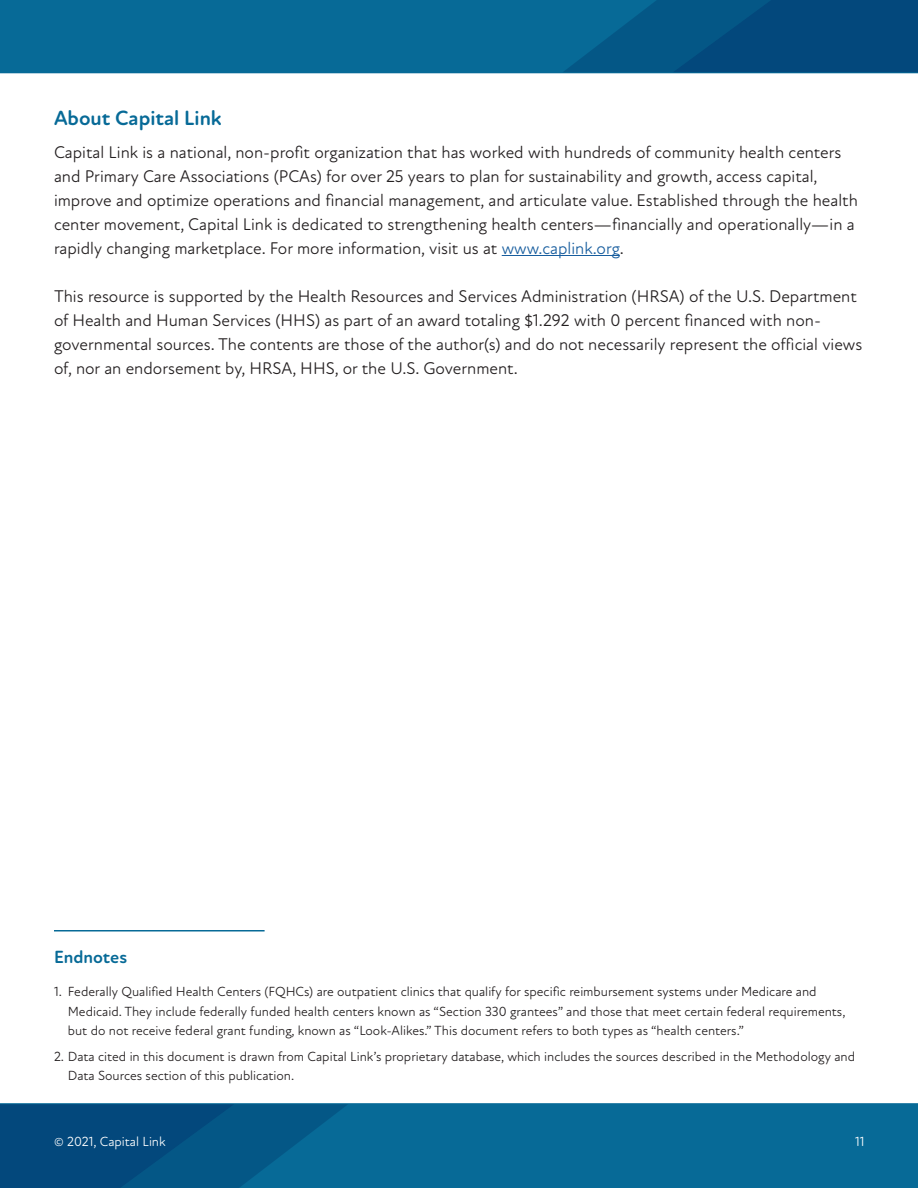
<style>
.page{position:relative;width:918px;height:1188px;background:#fff}
.page>*{position:absolute;margin:0;border:0;box-sizing:border-box;transform-origin:0 0}
.t1{font:700 21px "Atten Round New";color:#076a97}
.t2{font:700 18px "Atten Round New";color:#076a97}
.t3{font:17.25px/24px "Atten Round New";color:#231f20}
.t4{font:13.5px/19.5px "Atten Round New";color:#231f20}
.t5{font:13.5px "Atten Round New";color:#fff}
.s1{color:#175d9e}
</style>
<div class="page">
<div style="left:0;top:0;width:918px;height:79px;background:#076a97"></div>
<svg style="left:564px;top:0;width:354px;height:72px;background:#035182"></svg>
<div style="left:0;top:73px;width:918px;height:12px;background:#fff"></div>
<div style="left:0;top:1097px;width:918px;height:91px;background:#076a97"></div>
<svg style="left:0;top:1104px;width:347px;height:84px"></svg>
<div style="left:0;top:1091px;width:918px;height:12px;background:#fff"></div>
<hr style="left:502px;top:255px;width:118px;height:1px;background:#175d9e">
<hr style="left:54px;top:930px;width:211px;height:2px;background:#076a97">
<p class="t1" style="left:54px;top:105px;width:169px">About Capital Link</p>
<p class="t3" style="left:54px;top:140px;width:805px">Capital Link is a national, non-profit organization that has worked with hundreds of community health centers and Primary Care Associations (PCAs) for over 25 years to plan for sustainability and growth, access capital, improve and optimize operations and financial management, and articulate value. Established through the health center movement, Capital Link is dedicated to strengthening health centers—financially and operationally—in a rapidly changing marketplace. For more information, visit us at <span class="s1">www.caplink.org</span>.</p>
<p class="t3" style="left:54px;top:284px;width:810px">This resource is supported by the Health Resources and Services Administration (HRSA) of the U.S. Department of Health and Human Services (HHS) as part of an award totaling $1.292 with 0 percent financed with non&shy;governmental sources. The contents are those of the author(s) and do not necessarily represent the official views of, nor an endorsement by, HRSA, HHS, or the U.S. Government.</p>
<p class="t2" style="left:54px;top:947px;width:75px">Endnotes</p>
<p class="t4" style="left:68px;top:982px;width:779px;text-indent:-14px">1. Federally Qualified Health Centers (FQHCs) are outpatient clinics that qualify for specific reimbursement systems under Medicare and<br>Medicaid. They include federally funded health centers known as “Section 330 grantees” and those that meet certain federal requirements, but do not receive federal grant funding, known as “Look-Alikes.” This document refers to both types as “health centers.”</p>
<p class="t4" style="left:68px;top:1047px;width:789px;text-indent:-14px">2. Data cited in this document is drawn from Capital Link’s proprietary database, which includes the sources described in the Methodology and<br>Data Sources section of this publication.</p>
<p class="t5" style="left:54px;top:1134px;width:113px">© 2021, Capital Link</p>
<p class="t5" style="left:855px;top:1134px;width:11px">11</p>
</div>
